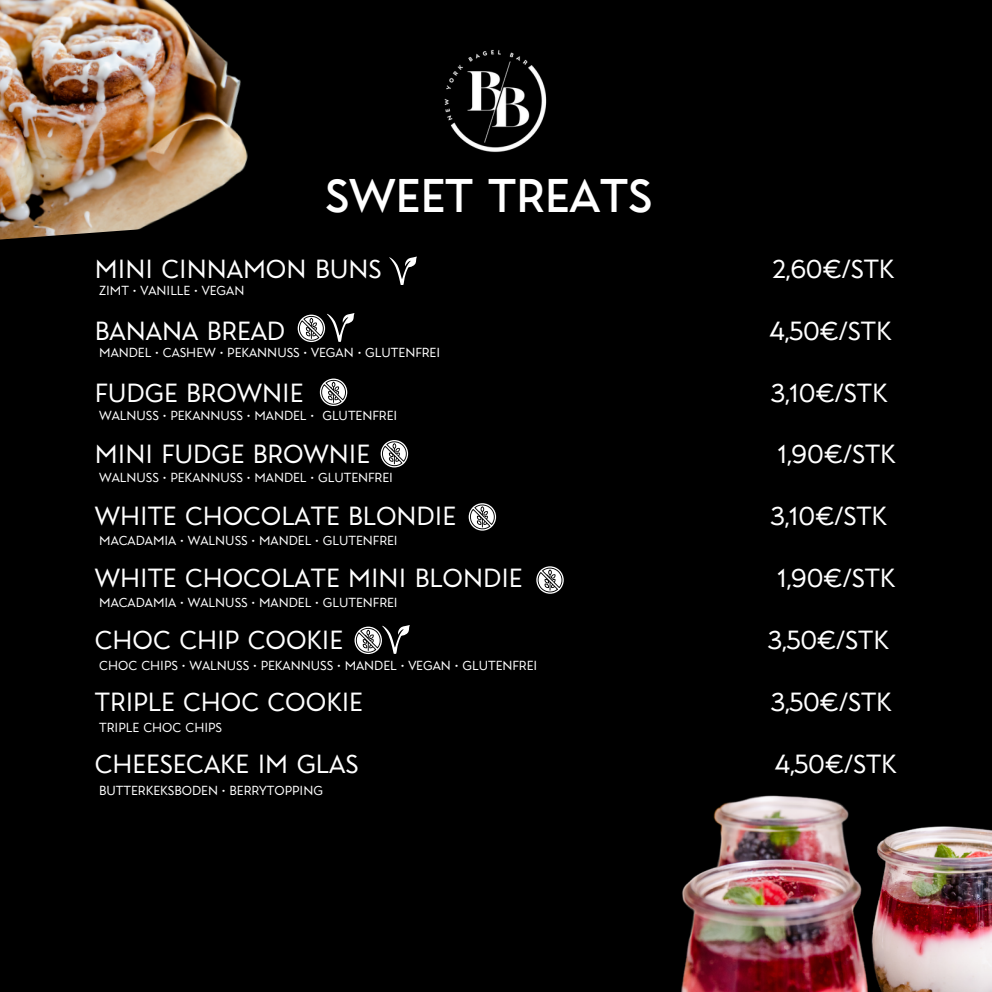
<style>
.page{position:relative;width:992px;height:992px;background:#000}
.page>*{position:absolute;margin:0;border:0;box-sizing:border-box;transform-origin:0 0}
.t1{font:300 45px "Garnet Capitals";color:#fff}
.t2{font:100 25px "Garnet Capitals";color:#fff}
.t3{font:100 12.5px "Garnet Capitals";color:#fff}
</style>
<div class="page">
<img style="left:444px;top:50px;width:103px;height:103px">
<img style="left:0;top:0;width:248px;height:240px">
<img style="left:682px;top:795px;width:310px;height:197px">
<svg style="left:298px;top:313px;width:56px;height:29px"></svg>
<svg style="left:320px;top:379px;width:27px;height:27px"></svg>
<svg style="left:381px;top:440px;width:27px;height:27px"></svg>
<svg style="left:469px;top:503px;width:27px;height:28px"></svg>
<svg style="left:536px;top:566px;width:28px;height:28px"></svg>
<svg style="left:389px;top:257px;width:28px;height:28px"></svg>
<svg style="left:354px;top:625px;width:56px;height:29px"></svg>
<p class="t1" style="left:325px;top:174px;width:329px">SWEET TREATS</p>
<h1 class="t2" style="left:95px;top:257px;width:288px">MINI CINNAMON BUNS</h1>
<h1 class="t2" style="left:772px;top:257px;width:123px">2,60€/STK</h1>
<p class="t3" style="left:99px;top:284px;width:147px">ZIMT • VANILLE • VEGAN</p>
<h1 class="t2" style="left:95px;top:319px;width:192px">BANANA BREAD</h1>
<h1 class="t2" style="left:770px;top:319px;width:123px">4,50€/STK</h1>
<p class="t3" style="left:99px;top:347px;width:342px">MANDEL • CASHEW • PEKANNUSS • VEGAN • GLUTENFREI</p>
<h1 class="t2" style="left:95px;top:381px;width:210px">FUDGE BROWNIE</h1>
<h1 class="t2" style="left:771px;top:381px;width:118px">3,10€/STK</h1>
<p class="t3" style="left:99px;top:409px;width:299px">WALNUSS • PEKANNUSS • MANDEL • GLUTENFREI</p>
<h1 class="t2" style="left:95px;top:443px;width:277px">MINI FUDGE BROWNIE</h1>
<h1 class="t2" style="left:778px;top:443px;width:119px">1,90€/STK</h1>
<p class="t3" style="left:99px;top:472px;width:295px">WALNUSS • PEKANNUSS • MANDEL • GLUTENFREI</p>
<h1 class="t2" style="left:95px;top:504px;width:363px">WHITE CHOCOLATE BLONDIE</h1>
<h1 class="t2" style="left:770px;top:504px;width:118px">3,10€/STK</h1>
<p class="t3" style="left:99px;top:534px;width:300px">MACADAMIA • WALNUSS • MANDEL • GLUTENFREI</p>
<h1 class="t2" style="left:95px;top:566px;width:429px">WHITE CHOCOLATE MINI BLONDIE</h1>
<h1 class="t2" style="left:777px;top:566px;width:119px">1,90€/STK</h1>
<p class="t3" style="left:99px;top:597px;width:300px">MACADAMIA • WALNUSS • MANDEL • GLUTENFREI</p>
<h1 class="t2" style="left:95px;top:628px;width:250px">CHOC CHIP COOKIE</h1>
<h1 class="t2" style="left:768px;top:628px;width:122px">3,50€/STK</h1>
<p class="t3" style="left:99px;top:659px;width:439px">CHOC CHIPS • WALNUSS • PEKANNUSS • MANDEL • VEGAN • GLUTENFREI</p>
<h1 class="t2" style="left:95px;top:690px;width:269px">TRIPLE CHOC COOKIE</h1>
<h1 class="t2" style="left:771px;top:690px;width:122px">3,50€/STK</h1>
<p class="t3" style="left:99px;top:722px;width:124px">TRIPLE CHOC CHIPS</p>
<h1 class="t2" style="left:95px;top:752px;width:265px">CHEESECAKE IM GLAS</h1>
<h1 class="t2" style="left:775px;top:752px;width:123px">4,50€/STK</h1>
<p class="t3" style="left:99px;top:784px;width:225px">BUTTERKEKSBODEN • BERRYTOPPING</p>
</div>
